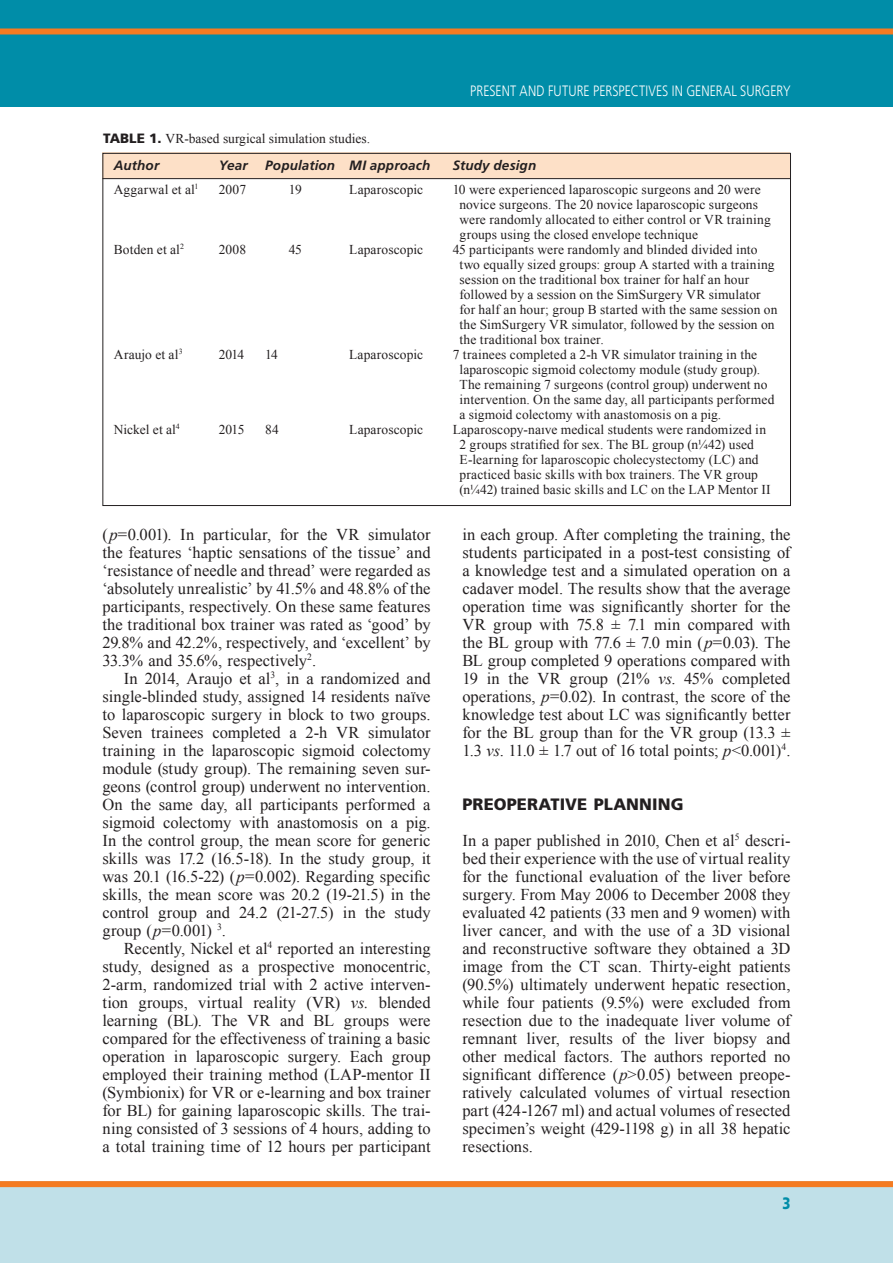
<style>
.page{position:relative;width:893px;height:1263px;background:#fff}
.page>*{position:absolute;margin:0;border:0;box-sizing:border-box;transform-origin:0 0}
.t1{font:16.5px/18px "Times New Roman";color:#231f20;text-align:justify}
.t2{font:900 16.5px "Frutiger";letter-spacing:.005em;color:#231f20}
.t3{font:900 16.5px "Frutiger";color:#008da8;scale:.8 1}
.t4{font:300 15px "Frutiger";letter-spacing:.005em;color:#fff;scale:.82 1}
.t5{font:13.5px/15px "Times New Roman";letter-spacing:.01em;color:#231f20}
.t6{font:italic 700 13.5px "Frutiger";letter-spacing:.01em;color:#231f20}
.s1{font-family:"Frutiger";font-weight:900}
.s2{font-style:italic}
</style>
<div class="page">
<div style="left:0;top:0;width:893px;height:106px;background:#008da8"></div>
<div style="left:0;top:1181px;width:893px;height:82px;background:#c0e0e8"></div>
<div style="left:0;top:28px;width:893px;height:6px;background:#f47b21"></div>
<div style="left:0;top:1181px;width:893px;height:6px;background:#f47b21"></div>
<div style="left:102px;top:153px;width:688px;height:26px;background:#fde0c7"></div>
<hr style="left:102px;top:178px;width:688px;height:1px;background:#231f20">
<p class="t4" style="left:470px;top:83px;width:392px">PRESENT AND FUTURE PERSPECTIVES IN GENERAL SURGERY</p>
<p class="t5" style="left:103px;top:130px;width:268px"><span class="s1">TABLE 1.</span> VR-based surgical simulation studies.</p>
<p class="t6" style="left:114px;top:157px;width:47px">Author</p>
<p class="t6" style="left:219px;top:157px;width:30px">Year</p>
<p class="t6" style="left:265px;top:157px;width:167px">Population MI approach</p>
<p class="t6" style="left:453px;top:157px;width:85px">Study design</p>
<p class="t5" style="left:114px;top:182px;width:86px">Aggarwal et al<sup>1</sup></p>
<p class="t5" style="left:219px;top:182px;width:29px">2007</p>
<p class="t5" style="left:289px;top:182px;width:15px">19</p>
<p class="t5" style="left:349px;top:182px;width:75px">Laparoscopic</p>
<p class="t5" style="left:459px;top:182px;width:313px;text-indent:-7px">10 were experienced laparoscopic surgeons and 20 were novice surgeons. The 20 novice laparoscopic surgeons were randomly allocated to either control or VR training groups using the closed envelope technique</p>
<p class="t5" style="left:114px;top:242px;width:72px">Botden et al<sup>2</sup></p>
<p class="t5" style="left:219px;top:242px;width:29px">2008</p>
<p class="t5" style="left:289px;top:242px;width:15px">45</p>
<p class="t5" style="left:349px;top:242px;width:75px">Laparoscopic</p>
<p class="t5" style="left:459px;top:242px;width:319px;text-indent:-7px">45 participants were randomly and blinded divided into two equally sized groups: group A started with a training session on the traditional box trainer for half an hour followed by a session on the SimSurgery VR simulator for half an hour; group B started with the same session on the SimSurgery VR simulator, followed by the session on the traditional box trainer.</p>
<p class="t5" style="left:114px;top:347px;width:70px">Araujo et al<sup>3</sup></p>
<p class="t5" style="left:219px;top:347px;width:27px">2014</p>
<p class="t5" style="left:265px;top:347px;width:14px">14</p>
<p class="t5" style="left:349px;top:347px;width:75px">Laparoscopic</p>
<p class="t5" style="left:459px;top:347px;width:316px;text-indent:-7px">7 trainees completed a 2-h VR simulator training in the laparoscopic sigmoid colectomy module (study group).<br>The remaining 7 surgeons (control group) underwent no intervention. On the same day, all participants performed a sigmoid colectomy with anastomosis on a pig.</p>
<p class="t5" style="left:114px;top:422px;width:68px">Nickel et al<sup>4</sup></p>
<p class="t5" style="left:219px;top:422px;width:27px">2015</p>
<p class="t5" style="left:265px;top:422px;width:15px">84</p>
<p class="t5" style="left:349px;top:422px;width:75px">Laparoscopic</p>
<p class="t5" style="left:459px;top:422px;width:313px;text-indent:-7px">Laparoscopy-naıve medical students were randomized in 2 groups stratified for sex. The BL group (n¼42) used E-learning for laparoscopic cholecystectomy (LC) and practiced basic skills with box trainers. The VR group (n¼42) trained basic skills and LC on the LAP Mentor II</p>
<p class="t1" style="left:102px;top:525px;width:330px">(<span class="s2">p</span>=0.001). In particular, for the VR simulator the features ‘haptic sensations of the tissue’ and ‘resistance of needle and thread’ were regarded as ‘absolutely unrealistic’ by 41.5% and 48.8% of the participants, respectively. On these same features the traditional box trainer was rated as ‘good’ by 29.8% and 42.2%, respectively, and ‘excellent’ by 33.3% and 35.6%, respectively<sup>2</sup>.</p>
<p class="t1" style="left:102px;top:669px;width:330px;text-indent:21px">In 2014, Araujo et al<sup>3</sup>, in a randomized and single-blinded study, assigned 14 residents naïve to laparoscopic surgery in block to two groups.<br>Seven trainees completed a 2-h VR simulator training in the laparoscopic sigmoid colectomy module (study group). The remaining seven sur&shy;geons (control group) underwent no intervention.<br>On the same day, all participants performed a sigmoid colectomy with anastomosis on a pig.<br>In the control group, the mean score for generic skills was 17.2 (16.5-18). In the study group, it was 20.1 (16.5-22) (<span class="s2">p</span>=0.002). Regarding specific skills, the mean score was 20.2 (19-21.5) in the control group and 24.2 (21-27.5) in the study group (<span class="s2">p</span>=0.001) <sup>3</sup>.</p>
<p class="t1" style="left:102px;top:939px;width:330px;text-indent:21px">Recently, Nickel et al<sup>4</sup> reported an interesting study, designed as a prospective monocentric, 2-arm, randomized trial with 2 active interven&shy;tion groups, virtual reality (VR) <span class="s2">vs.</span> blended learning (BL). The VR and BL groups were compared for the effectiveness of training a basic operation in laparoscopic surgery. Each group employed their training method (LAP-mentor II (Symbionix) for VR or e-learning and box trainer for BL) for gaining laparoscopic skills. The trai&shy;ning consisted of 3 sessions of 4 hours, adding to a total training time of 12 hours per participant</p>
<p class="t1" style="left:462px;top:525px;width:330px">in each group. After completing the training, the students participated in a post-test consisting of a knowledge test and a simulated operation on a cadaver model. The results show that the average operation time was significantly shorter for the VR group with 75.8 ± 7.1 min compared with the BL group with 77.6 ± 7.0 min (<span class="s2">p</span>=0.03). The BL group completed 9 operations compared with 19 in the VR group (21% <span class="s2">vs</span>. 45% completed operations, <span class="s2">p</span>=0.02). In contrast, the score of the knowledge test about LC was significantly better for the BL group than for the VR group (13.3 ± 1.3 <span class="s2">vs</span>. 11.0 ± 1.7 out of 16 total points; <span class="s2">p</span>&lt;0.001)<sup>4</sup>.</p>
<p class="t2" style="left:462px;top:794px;width:223px">PREOPERATIVE PLANNING</p>
<p class="t1" style="left:462px;top:831px;width:330px">In a paper published in 2010, Chen et al<sup>5</sup> descri&shy;bed their experience with the use of virtual reality for the functional evaluation of the liver before surgery. From May 2006 to December 2008 they evaluated 42 patients (33 men and 9 women) with liver cancer, and with the use of a 3D visional and reconstructive software they obtained a 3D image from the CT scan. Thirty-eight patients (90.5%) ultimately underwent hepatic resection, while four patients (9.5%) were excluded from resection due to the inadequate liver volume of remnant liver, results of the liver biopsy and other medical factors. The authors reported no significant difference (<span class="s2">p</span>&gt;0.05) between preope&shy;ratively calculated volumes of virtual resection part (424-1267 ml) and actual volumes of resected specimen’s weight (429-1198 g) in all 38 hepatic resections.</p>
<p class="t3" style="left:782px;top:1193px;width:12px">3</p>
</div>
